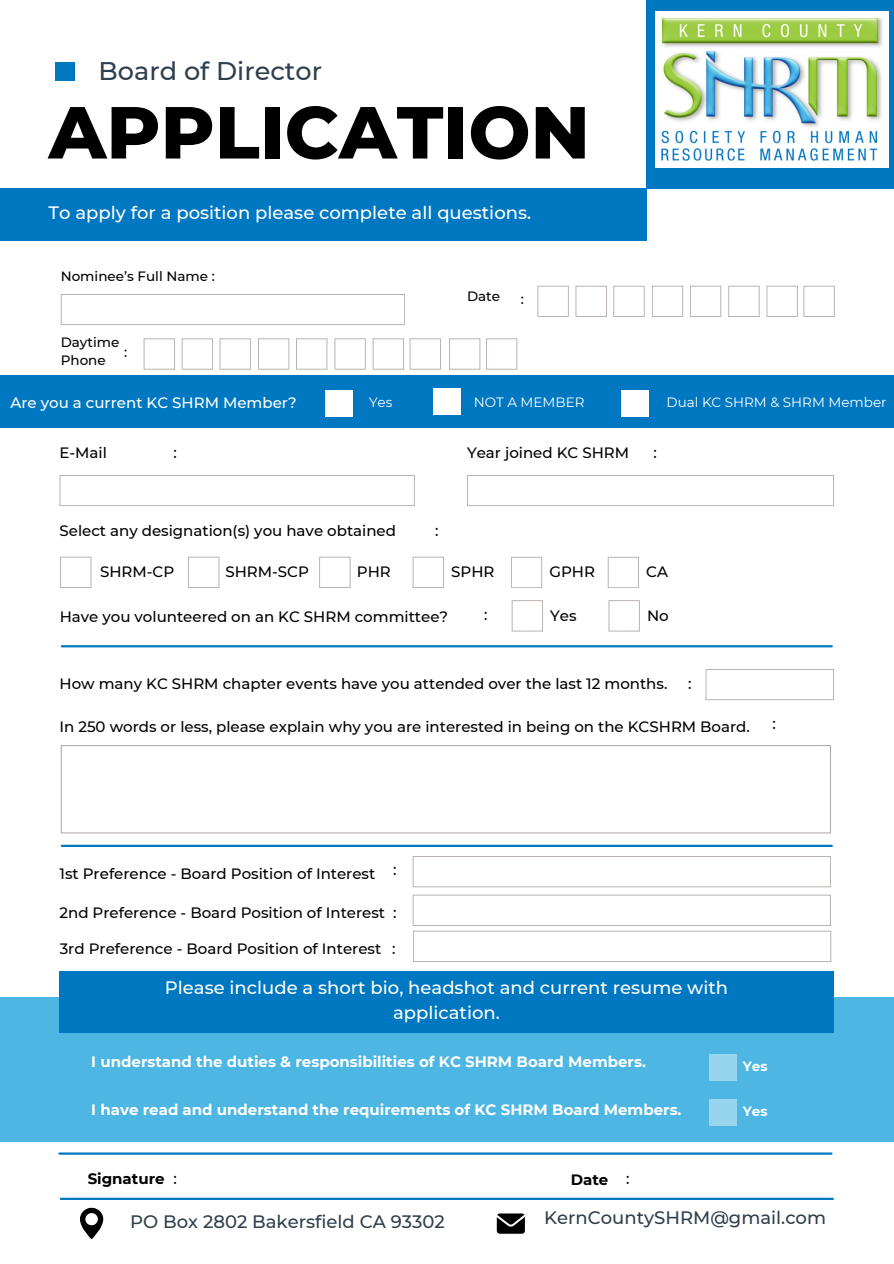
<style>
.page{position:relative;width:894px;height:1264px;background:#fff}
.page>*{position:absolute;margin:0;border:0;box-sizing:border-box;transform-origin:0 0}
.t1{font:800 73.5px "Montserrat";color:#000}
.t2{font:500 25.5px "Montserrat";color:#2f3f4c}
.t3{font:500 18px/24.8px "Montserrat";color:#fff;text-align:center}
.t4{font:500 18px "Montserrat";color:#2f3f4c}
.t5{font:500 15px "Montserrat";color:#000}
.t6{font:700 15px "Montserrat";color:#fff}
.t7{font:500 15px "Montserrat";color:#fff}
.t8{font:700 15px "Montserrat";color:#000}
.t9{font:500 13.5px/18px "Montserrat";color:#000}
.t10{font:13.5px "Montserrat";color:#fff}
.t11{font:700 13.5px "Montserrat";color:#fff}
</style>
<div class="page">
<div style="left:646px;top:0;width:247px;height:188px;background:#0077c1"></div>
<div style="left:56px;top:62px;width:19px;height:19px;background:#0077c1"></div>
<div style="left:0;top:188px;width:646px;height:53px;background:#0077c1"></div>
<div style="left:0;top:375px;width:893px;height:53px;background:#0077c1"></div>
<div style="left:0;top:997px;width:893px;height:145px;background:#4db6e3"></div>
<div style="left:60px;top:971px;width:773px;height:61px;background:#0077c1"></div>
<div style="left:432px;top:388px;width:28px;height:26px;background:#fff"></div>
<div style="left:621px;top:390px;width:27px;height:26px;background:#fff"></div>
<hr style="left:62px;top:645px;width:769px;height:2px;background:#0077c1">
<div style="left:709px;top:1054px;width:27px;height:26px;background:#97d4ee"></div>
<div style="left:709px;top:1099px;width:27px;height:26px;background:#97d4ee"></div>
<hr style="left:61px;top:1197px;width:771px;height:2px;background:#0077c1">
<svg style="left:61px;top:294px;width:344px;height:31px"></svg>
<svg style="left:144px;top:338px;width:31px;height:31px"></svg>
<svg style="left:182px;top:338px;width:31px;height:31px"></svg>
<svg style="left:537px;top:286px;width:31px;height:31px"></svg>
<svg style="left:575px;top:286px;width:31px;height:31px"></svg>
<svg style="left:219px;top:338px;width:32px;height:31px"></svg>
<svg style="left:613px;top:286px;width:31px;height:31px"></svg>
<svg style="left:258px;top:338px;width:31px;height:31px"></svg>
<svg style="left:652px;top:286px;width:31px;height:31px"></svg>
<svg style="left:296px;top:338px;width:31px;height:31px"></svg>
<svg style="left:690px;top:286px;width:31px;height:31px"></svg>
<svg style="left:334px;top:338px;width:31px;height:31px"></svg>
<svg style="left:728px;top:286px;width:31px;height:31px"></svg>
<svg style="left:766px;top:286px;width:31px;height:31px"></svg>
<svg style="left:372px;top:338px;width:69px;height:31px"></svg>
<svg style="left:803px;top:286px;width:31px;height:31px"></svg>
<svg style="left:59px;top:475px;width:355px;height:31px"></svg>
<svg style="left:467px;top:475px;width:366px;height:31px"></svg>
<svg style="left:60px;top:556px;width:31px;height:32px"></svg>
<svg style="left:705px;top:669px;width:128px;height:31px"></svg>
<svg style="left:61px;top:745px;width:769px;height:88px"></svg>
<hr style="left:62px;top:844px;width:769px;height:3px;background:#0077c1">
<svg style="left:188px;top:556px;width:31px;height:32px"></svg>
<svg style="left:319px;top:556px;width:31px;height:32px"></svg>
<svg style="left:412px;top:556px;width:32px;height:32px"></svg>
<svg style="left:412px;top:856px;width:418px;height:31px"></svg>
<img style="left:655px;top:11px;width:233px;height:157px">
<svg style="left:449px;top:338px;width:31px;height:31px"></svg>
<svg style="left:486px;top:338px;width:31px;height:31px"></svg>
<div style="left:325px;top:390px;width:27px;height:26px;background:#fff"></div>
<svg style="left:511px;top:557px;width:31px;height:31px"></svg>
<svg style="left:607px;top:557px;width:32px;height:31px"></svg>
<svg style="left:511px;top:600px;width:32px;height:31px"></svg>
<svg style="left:608px;top:600px;width:31px;height:31px"></svg>
<svg style="left:412px;top:894px;width:419px;height:68px"></svg>
<hr style="left:59px;top:1152px;width:772px;height:2px;background:#0077c1">
<svg style="left:80px;top:1207px;width:23px;height:32px"></svg>
<svg style="left:496px;top:1213px;width:28px;height:20px"></svg>
<p class="t2" style="left:99px;top:55px;width:225px">Board of Director</p>
<h5 class="t1" style="left:49px;top:87px;width:542px">APPLICATION</h5>
<h5 class="t3" style="left:49px;top:200px;width:484px">To apply for a position please complete all questions.</h5>
<h4 class="t9" style="left:61px;top:267px;width:155px">Nominee’s Full Name :</h4>
<h4 class="t9" style="left:61px;top:333px;width:60px">Daytime<br>Phone</h4>
<h4 class="t9" style="left:124px;top:343px;width:5px">:</h4>
<h4 class="t7" style="left:10px;top:393px;width:287px">Are you a current KC SHRM Member?</h4>
<h4 class="t9" style="left:467px;top:287px;width:35px">Date</h4>
<h4 class="t9" style="left:520px;top:290px;width:5px">:</h4>
<h5 class="t10" style="left:369px;top:394px;width:25px">Yes</h5>
<h5 class="t10" style="left:473px;top:394px;width:112px">NOT A MEMBER</h5>
<h5 class="t10" style="left:666px;top:394px;width:221px">Dual KC SHRM &amp; SHRM Member</h5>
<h5 class="t5" style="left:59px;top:443px;width:49px">E-Mail</h5>
<h5 class="t5" style="left:173px;top:443px;width:5px">:</h5>
<h5 class="t5" style="left:467px;top:443px;width:163px">Year joined KC SHRM</h5>
<p class="t5" style="left:59px;top:521px;width:338px">Select any designation(s) you have obtained</p>
<p class="t5" style="left:435px;top:521px;width:5px">:</p>
<p class="t5" style="left:653px;top:443px;width:5px">:</p>
<h2 class="t5" style="left:100px;top:562px;width:76px">SHRM-CP</h2>
<h1 class="t5" style="left:225px;top:562px;width:85px">SHRM-SCP</h1>
<h3 class="t5" style="left:357px;top:562px;width:35px">PHR</h3>
<p class="t5" style="left:451px;top:562px;width:45px">SPHR</p>
<p class="t5" style="left:60px;top:607px;width:390px">Have you volunteered on an KC SHRM committee?</p>
<p class="t5" style="left:484px;top:605px;width:5px">:</p>
<p class="t5" style="left:549px;top:562px;width:47px">GPHR</p>
<p class="t5" style="left:646px;top:562px;width:23px">CA</p>
<h5 class="t5" style="left:550px;top:606px;width:28px">Yes</h5>
<p class="t5" style="left:646px;top:606px;width:23px">No</p>
<p class="t5" style="left:59px;top:674px;width:609px">How many KC SHRM chapter events have you attended over the last 12 months.</p>
<p class="t5" style="left:59px;top:717px;width:691px">In 250 words or less, please explain why you are interested in being on the KCSHRM Board.</p>
<h5 class="t5" style="left:688px;top:674px;width:5px">:</h5>
<h3 class="t5" style="left:772px;top:714px;width:5px">:</h3>
<p class="t5" style="left:59px;top:865px;width:317px">1st Preference - Board Position of Interest</p>
<p class="t5" style="left:393px;top:860px;width:5px">:</p>
<h6 class="t5" style="left:59px;top:903px;width:327px">2nd Preference - Board Position of Interest</h6>
<p class="t5" style="left:393px;top:903px;width:5px">:</p>
<h5 class="t5" style="left:60px;top:939px;width:323px">3rd Preference - Board Position of Interest</h5>
<p class="t5" style="left:392px;top:939px;width:5px">:</p>
<p class="t3" style="left:165px;top:975px;width:564px">Please include a short bio, headshot and current resume with application.</p>
<p class="t6" style="left:91px;top:1052px;width:556px">I understand the duties &amp; responsibilities of KC SHRM Board Members.</p>
<p class="t6" style="left:91px;top:1100px;width:591px">I have read and understand the requirements of KC SHRM Board Members.</p>
<p class="t11" style="left:742px;top:1057px;width:26px">Yes</p>
<h5 class="t11" style="left:742px;top:1102px;width:26px">Yes</h5>
<p class="t8" style="left:88px;top:1169px;width:78px">Signature</p>
<p class="t8" style="left:570px;top:1170px;width:39px">Date</p>
<h3 class="t5" style="left:626px;top:1169px;width:5px">:</h3>
<p class="t5" style="left:173px;top:1169px;width:5px">:</p>
<p class="t4" style="left:130px;top:1210px;width:316px">PO Box 2802 Bakersfield CA 93302</p>
<p class="t4" style="left:544px;top:1206px;width:283px">KernCountySHRM@gmail.com</p>
</div>
